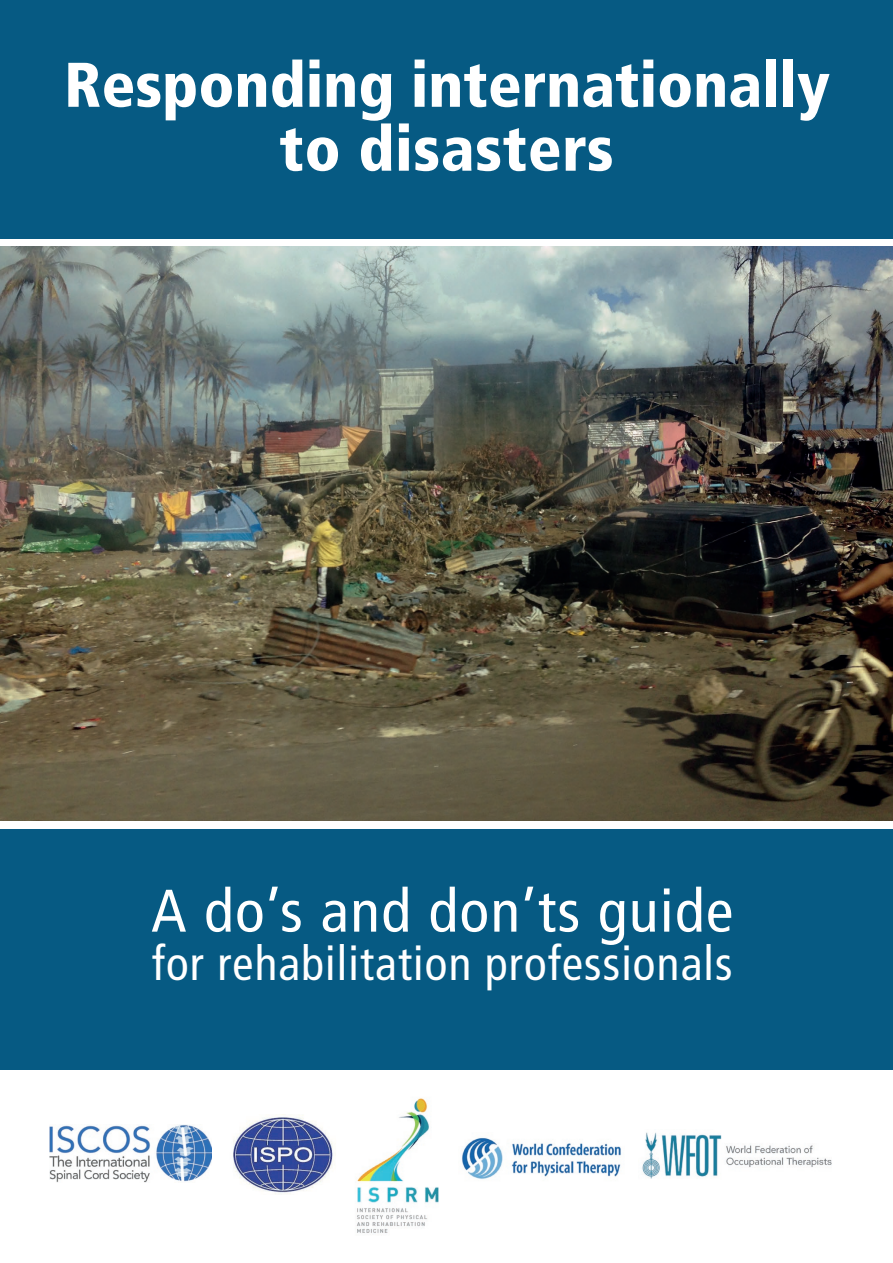
<style>
.page{position:relative;width:893px;height:1263px;background:#fff}
.page>*{position:absolute;margin:0;border:0;box-sizing:border-box;transform-origin:0 0}
.t1{font:900 condensed 63px "Frutiger";color:#fff}
.t2{font:condensed 60px "Frutiger LT Com";letter-spacing:.025em;color:#fff}
.t3{font:condensed 48px "Frutiger LT Com";letter-spacing:.025em;color:#fff}
</style>
<div class="page">
<div style="left:0;top:829px;width:893px;height:240px;background:#065a83"></div>
<div style="left:0;top:0;width:893px;height:238px;background:#065a83"></div>
<img style="left:0;top:247px;width:893px;height:574px">
<img style="left:356px;top:1098px;width:83px;height:135px">
<img style="left:462px;top:1137px;width:159px;height:42px">
<img style="left:50px;top:1124px;width:161px;height:58px">
<img style="left:233px;top:1114px;width:101px;height:80px">
<img style="left:642px;top:1132px;width:190px;height:47px">
<p class="t1" style="left:64px;top:47px;width:767px">Responding internationally</p>
<p class="t1" style="left:279px;top:111px;width:336px">to disasters</p>
<p class="t2" style="left:151px;top:876px;width:583px">A do’s and don’ts guide</p>
<p class="t3" style="left:152px;top:935px;width:582px">for rehabilitation professionals</p>
</div>
